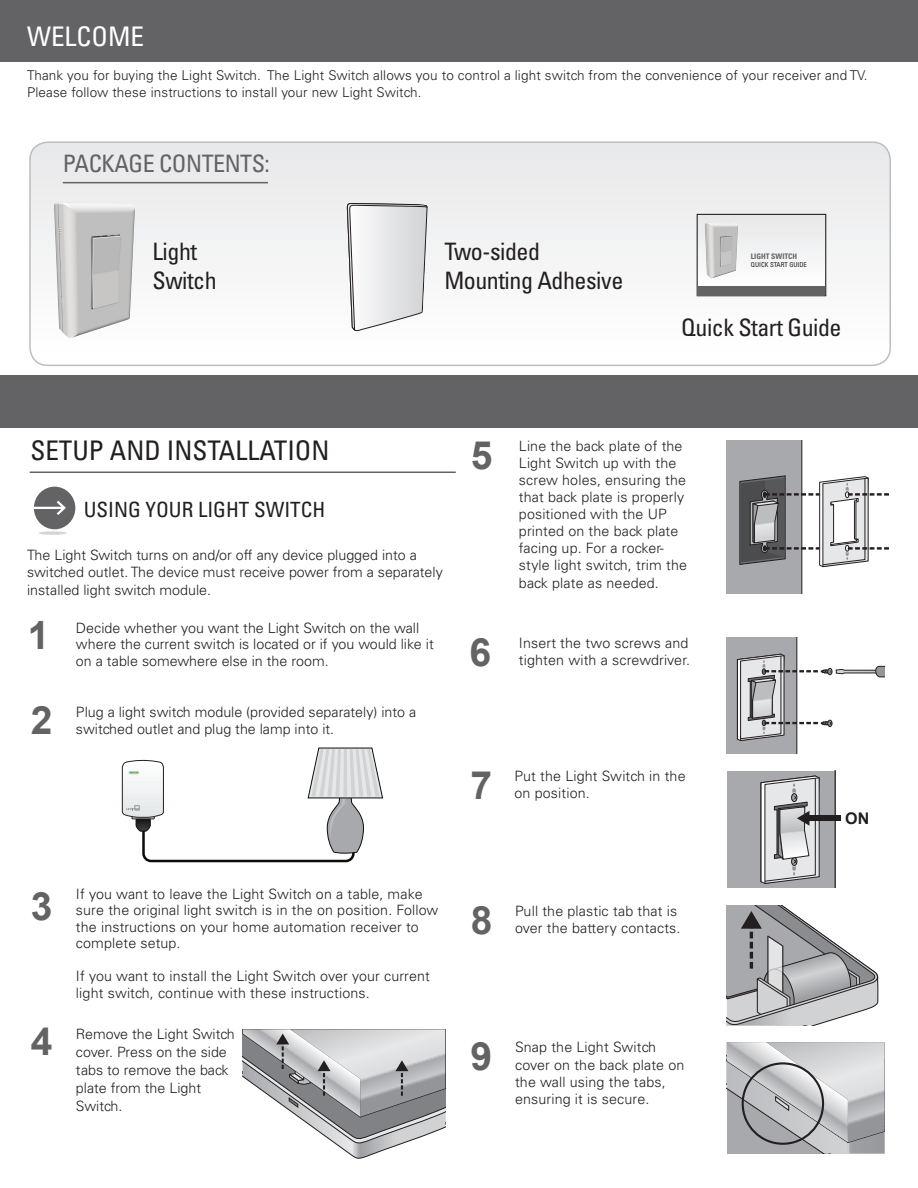
<style>
.page{position:relative;width:918px;height:1188px;background:#fff}
.page>*{position:absolute;margin:0;border:0;box-sizing:border-box;transform-origin:0 0}
.t1{font:700 39px "Arial";color:#636366}
.Title_1{font:condensed 27px "Univers LT Std";color:#231f20}
.Title_1-2{font:condensed 27px "Univers LT Std";color:#fff}
.t2{font:condensed 24px "Univers LT Std";letter-spacing:-.02em;color:#231f20}
.t3{font:condensed 24px "Univers LT Std";letter-spacing:-.02em;color:#636366}
.Title_2{font:condensed 21px "Univers LT Std";color:#231f20}
.t4{font:700 16.05px "Arial";color:#231f20}
.Body_1{font:300 14.25px/17.1px "Univers LT Std";letter-spacing:.01em;color:#231f20}
.Body_1-2{font:300 13.5px/16.5px "Univers LT Std";letter-spacing:.01em;color:#231f20}
.t5{font:700 condensed 7.65px "Univers LT Std";color:#636366}
.t6{font:condensed 6.75px "Univers LT Std";color:#231f20}
</style>
<div class="page">
<div style="left:0;top:0;width:918px;height:62px;background:#636366"></div>
<svg style="left:32px;top:144px;width:858px;height:221px"></svg>
<div style="left:29px;top:141px;width:862px;height:225px;border:2px solid #bcbdc0;border-radius:18px"></div>
<hr style="left:63px;top:182px;width:205px;height:1px;background:#636366">
<div style="left:0;top:375px;width:918px;height:53px;background:#636366"></div>
<hr style="left:30px;top:472px;width:426px;height:1px;background:#636366">
<div style="left:34px;top:487px;width:41px;height:42px;background:#636366;border-radius:50%"></div>
<hr style="left:34px;top:507px;width:30px;height:2px;background:#fff">
<svg style="left:54px;top:500px;width:12px;height:15px"></svg>
<svg style="left:39px;top:531px;width:28px;height:4px"></svg>
<img style="left:54px;top:202px;width:81px;height:136px">
<svg style="left:346px;top:202px;width:81px;height:131px"></svg>
<div style="left:697px;top:214px;width:129px;height:82px;background:#f2f3f4"></div>
<div style="left:697px;top:214px;width:129px;height:82px;border:1px solid #231f20"></div>
<div style="left:698px;top:286px;width:127px;height:9px;background:#636366"></div>
<img style="left:705px;top:223px;width:33px;height:55px">
<svg style="left:243px;top:1029px;width:202px;height:130px"></svg>
<svg style="left:727px;top:905px;width:152px;height:121px"></svg>
<svg style="left:727px;top:638px;width:158px;height:116px"></svg>
<svg style="left:727px;top:771px;width:109px;height:116px;background:#b1b1b4"></svg>
<div style="left:805px;top:816px;width:36px;height:5px;background:#231f20"></div>
<svg style="left:727px;top:1042px;width:158px;height:111px;background:#bdbdc0"></svg>
<div style="left:742px;top:1062px;width:82px;height:83px;border:2px solid #231f20;border-radius:50%"></div>
<svg style="left:727px;top:440px;width:162px;height:154px"></svg>
<svg style="left:122px;top:747px;width:261px;height:115px"></svg>
<p class="Title_1-2" style="left:27px;top:19px;width:118px">WELCOME</p>
<p class="Body_1-2" style="left:27px;top:67px;width:842px">Thank you for buying the Light Switch. The Light Switch allows you to control a light switch from the convenience of your receiver and TV.<br>Please follow these instructions to install your new Light Switch.</p>
<p class="t3" style="left:63px;top:148px;width:209px">PACKAGE CONTENTS:</p>
<p class="t2" style="left:152px;top:236px;width:46px">Light</p>
<p class="t2" style="left:152px;top:265px;width:66px">Switch</p>
<p class="t2" style="left:444px;top:236px;width:97px">Two-sided</p>
<p class="t2" style="left:444px;top:265px;width:180px">Mounting Adhesive</p>
<p class="t5" style="left:751px;top:251px;width:48px">LIGHT SWITCH</p>
<p class="t6" style="left:751px;top:261px;width:58px">QUICK START GUIDE</p>
<p class="t2" style="left:681px;top:313px;width:162px">Quick Start Guide</p>
<p class="Title_1" style="left:30px;top:433px;width:301px">SETUP AND INSTALLATION</p>
<p class="t1" style="left:471px;top:429px;width:23px">5</p>
<p class="Body_1" style="left:519px;top:437px;width:170px">Line the back plate of the<br>Light Switch up with the screw holes, ensuring the that back plate is properly positioned with the UP printed on the back plate facing up. For a rocker&shy;style light switch, trim the back plate as needed.</p>
<p class="Title_2" style="left:84px;top:496px;width:243px">USING YOUR LIGHT SWITCH</p>
<p class="Body_1" style="left:27px;top:547px;width:417px">The Light Switch turns on and/or off any device plugged into a switched outlet. The device must receive power from a separately installed light switch module.</p>
<p class="t1" style="left:28px;top:610px;width:23px">1</p>
<p class="Body_1" style="left:76px;top:620px;width:359px;line-height:16.5px">Decide whether you want the Light Switch on the wall where the current switch is located or if you would like it on a table somewhere else in the room.</p>
<p class="t1" style="left:470px;top:626px;width:23px">6</p>
<p class="Body_1" style="left:519px;top:634px;width:173px">Insert the two screws and tighten with a screwdriver.</p>
<p class="t1" style="left:31px;top:694px;width:23px">2</p>
<p class="Body_1" style="left:76px;top:704px;width:342px;line-height:16.5px">Plug a light switch module (provided separately) into a switched outlet and plug the lamp into it.</p>
<p class="t1" style="left:471px;top:760px;width:23px">7</p>
<p class="Body_1" style="left:515px;top:768px;width:173px">Put the Light Switch in the on position.</p>
<p class="t1" style="left:31px;top:880px;width:23px">3</p>
<p class="t1" style="left:31px;top:1015px;width:23px">4</p>
<p class="Body_1" style="left:76px;top:886px;width:364px;line-height:16.5px">If you want to leave the Light Switch on a table, make sure the original light switch is in the on position. Follow the instructions on your home automation receiver to complete setup.</p>
<p class="Body_1" style="left:76px;top:968px;width:356px;line-height:16.5px">If you want to install the Light Switch over your current light switch, continue with these instructions.</p>
<p class="Body_1" style="left:76px;top:1024px;width:160px;line-height:18px">Remove the Light Switch cover. Press on the side tabs to remove the back plate from the Light<br>Switch.</p>
<p class="t1" style="left:471px;top:894px;width:23px">8</p>
<p class="Body_1" style="left:515px;top:902px;width:167px">Pull the plastic tab that is over the battery contacts.</p>
<p class="t1" style="left:471px;top:1031px;width:23px">9</p>
<p class="Body_1" style="left:515px;top:1039px;width:171px">Snap the Light Switch cover on the back plate on the wall using the tabs, ensuring it is secure.</p>
<p class="t4" style="left:845px;top:808px;width:26px">ON</p>
</div>
